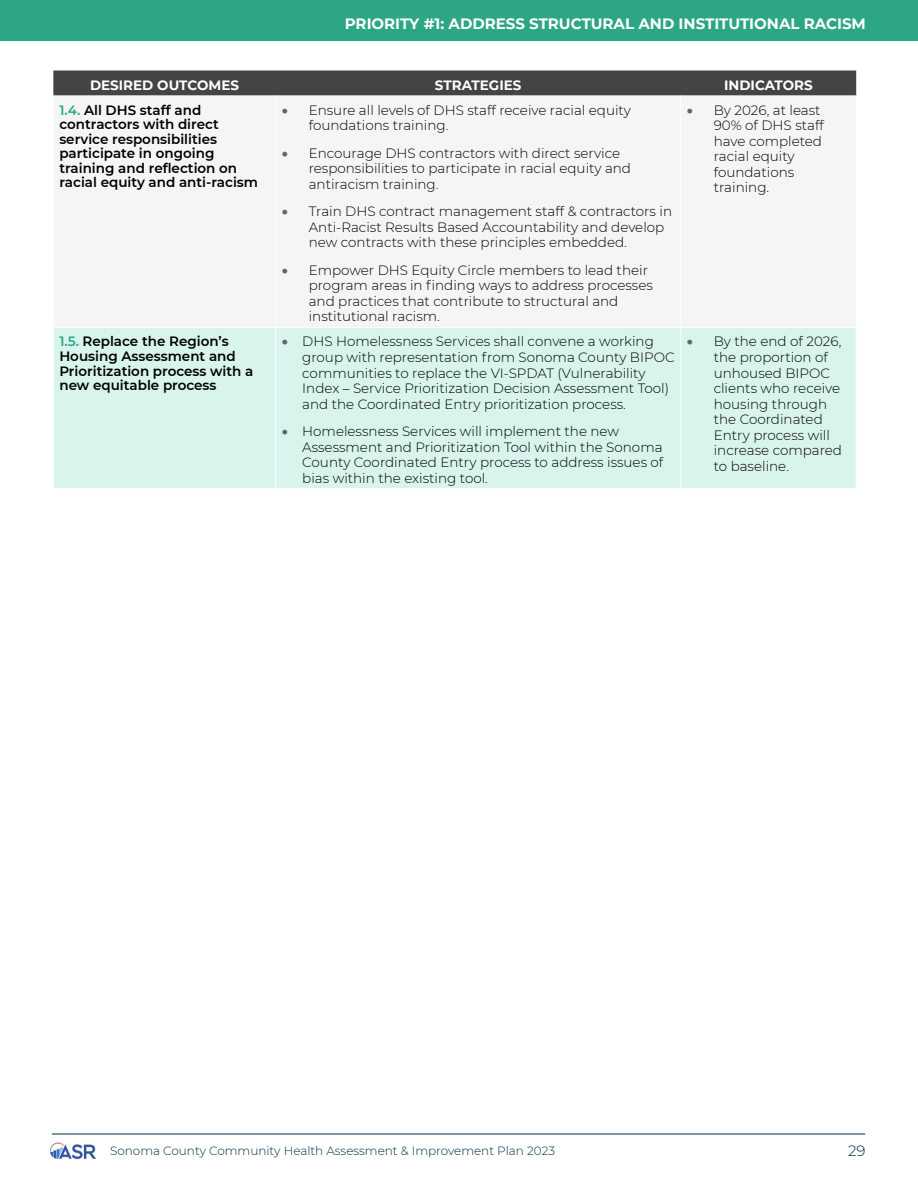
<style>
.page{position:relative;width:918px;height:1188px;background:#fff}
.page>*{position:absolute;margin:0;border:0;box-sizing:border-box;transform-origin:0 0}
.t1{font:700 15px "Montserrat";color:#fff}
.t2{font:300 15px "Montserrat";color:#002c44}
.t3{font:300 13.5px/15.5px "Montserrat";color:#000}
.t4{font:600 13.5px/14.5px "Montserrat";color:#000}
.t5{font:700 13.5px "Montserrat";color:#fff}
.t6{font:300 12px "Montserrat";color:#002e46}
.s1{color:#2da685}
.s2{color:#666}
</style>
<div class="page">
<hr style="left:52px;top:1134px;width:813px;height:1px;background:#002c44">
<img style="left:50px;top:1142px;width:46px;height:18px">
<div style="left:0;top:0;width:918px;height:40px;background:#2da685"></div>
<svg style="left:53px;top:70px;width:803px;height:26px;background:#4c4c4c"></svg>
<div style="left:54px;top:328px;width:802px;height:160px;background:#d8f4ed"></div>
<hr style="left:275px;top:328px;width:1px;height:160px;background:#fff">
<hr style="left:680px;top:328px;width:1px;height:160px;background:#fff">
<p class="t1" style="left:345px;top:13px;width:523px">PRIORITY #1: ADDRESS STRUCTURAL AND INSTITUTIONAL RACISM</p>
<p class="t5" style="left:90px;top:75px;width:150px">DESIRED OUTCOMES</p>
<p class="t5" style="left:435px;top:75px;width:88px">STRATEGIES</p>
<p class="t5" style="left:724px;top:75px;width:90px">INDICATORS</p>
<p class="t4" style="left:59px;top:102px;width:200px"><span class="s1">1.4.</span> All DHS staff and contractors with direct service responsibilities participate in ongoing training and reflection on racial equity and anti-racism</p>
<p class="t3" style="left:309px;top:102px;width:324px;text-indent:-27px"><span class="s2">•</span> Ensure all levels of DHS staff receive racial equity foundations training.</p>
<p class="t3" style="left:714px;top:102px;width:112px;text-indent:-27px"><span class="s2">•</span> By 2026, at least<br>90% of DHS staff have completed racial equity foundations training.</p>
<p class="t3" style="left:309px;top:145px;width:324px;text-indent:-27px"><span class="s2">•</span> Encourage DHS contractors with direct service responsibilities to participate in racial equity and antiracism training.</p>
<p class="t3" style="left:309px;top:203px;width:365px;text-indent:-27px"><span class="s2">•</span> Train DHS contract management staff &amp; contractors in<br>Anti-Racist Results Based Accountability and develop new contracts with these principles embedded.</p>
<p class="t3" style="left:309px;top:262px;width:346px;text-indent:-27px"><span class="s2">•</span> Empower DHS Equity Circle members to lead their program areas in finding ways to address processes and practices that contribute to structural and institutional racism.</p>
<p class="t4" style="left:59px;top:334px;width:196px"><span class="s1">1.5.</span> Replace the Region’s<br>Housing Assessment and<br>Prioritization process with a new equitable process</p>
<p class="t3" style="left:302px;top:334px;width:374px;text-indent:-21px"><span class="s2">•</span> DHS Homelessness Services shall convene a working group with representation from Sonoma County BIPOC communities to replace the VI-SPDAT (Vulnerability Index – Service Prioritization Decision Assessment Tool) and the Coordinated Entry prioritization process.</p>
<p class="t3" style="left:302px;top:423px;width:363px;text-indent:-21px"><span class="s2">•</span> Homelessness Services will implement the new Assessment and Prioritization Tool within the Sonoma County Coordinated Entry process to address issues of bias within the existing tool.</p>
<p class="t3" style="left:714px;top:334px;width:130px;text-indent:-27px"><span class="s2">•</span> By the end of 2026, the proportion of unhoused BIPOC clients who receive housing through the Coordinated<br>Entry process will increase compared to baseline.</p>
<p class="t6" style="left:110px;top:1143px;width:447px">Sonoma County Community Health Assessment &amp; Improvement Plan 2023</p>
<p class="t2" style="left:848px;top:1141px;width:19px">29</p>
</div>
